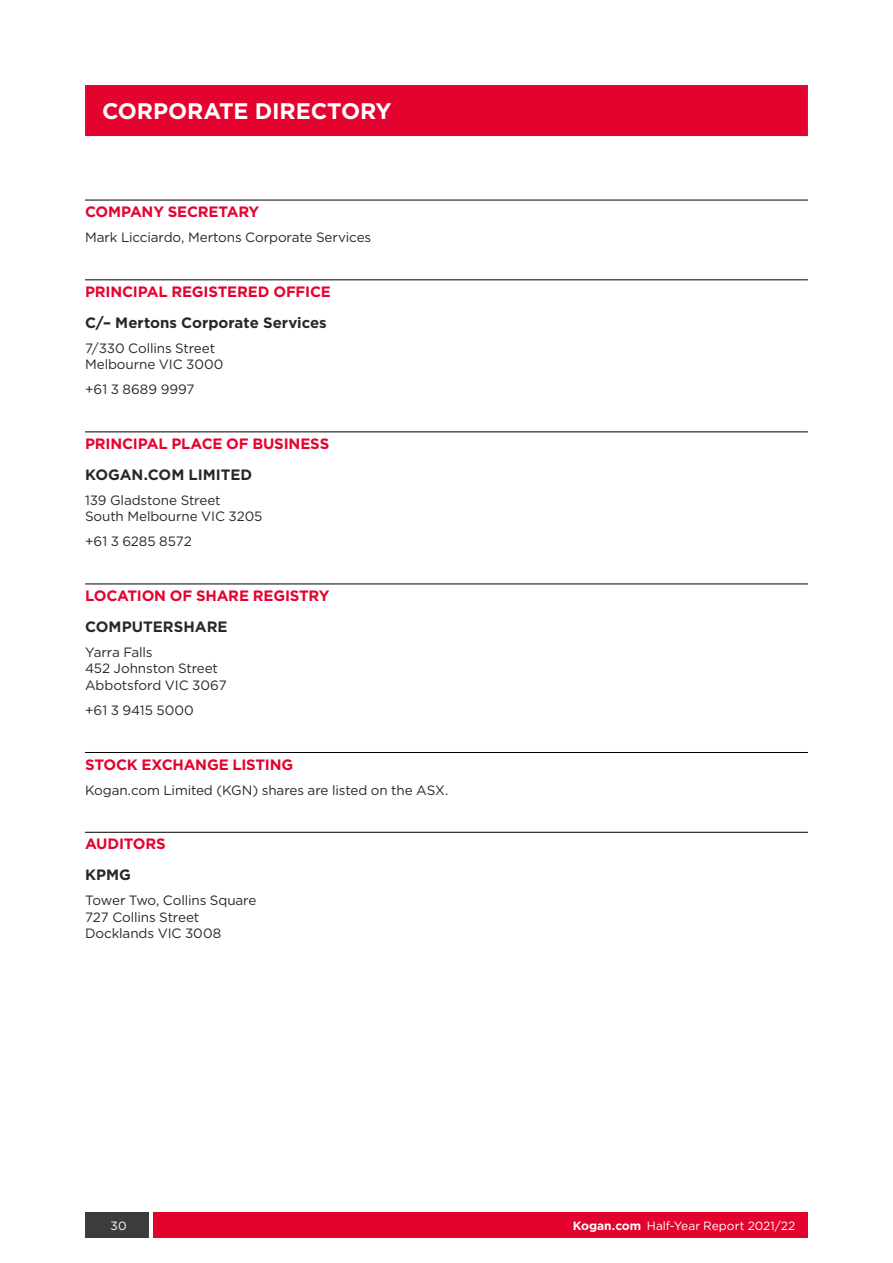
<style>
.page{position:relative;width:893px;height:1263px;background:#fff}
.page>*{position:absolute;margin:0;border:0;box-sizing:border-box;transform-origin:0 0}
.t1{font:700 22.5px "Gotham";letter-spacing:-.005em;color:#fff}
.t2{font:700 15px "Gotham";letter-spacing:-.015em;color:#e4032e}
.t3{font:700 15px "Gotham";color:#282827}
.t4{font:13.5px/16.5px "Gotham";letter-spacing:-.01em;color:#282827}
.t5{font:12px "Gotham";color:#fff}
.s1{font-weight:700}
</style>
<div class="page">
<div style="left:153px;top:1212px;width:655px;height:25px;background:#e4032e"></div>
<div style="left:85px;top:1212px;width:64px;height:25px;background:#3c3c3b"></div>
<div style="left:85px;top:85px;width:723px;height:51px;background:#e4032e"></div>
<hr style="left:85px;top:200px;width:723px;height:1px;background:#000">
<hr style="left:85px;top:280px;width:723px;height:1px;background:#000">
<hr style="left:85px;top:432px;width:723px;height:1px;background:#000">
<hr style="left:85px;top:584px;width:723px;height:1px;background:#000">
<hr style="left:85px;top:752px;width:723px;height:1px;background:#000">
<hr style="left:85px;top:832px;width:723px;height:1px;background:#000">
<h1 class="t1" style="left:102px;top:96px;width:33px">CORPORATE</h1>
<h1 class="t1" style="left:255px;top:96px;width:90px">DIRECTOR</h1>
<h1 class="t1" style="left:376px;top:96px;width:18px">Y</h1>
<p class="t2" style="left:85px;top:202px;width:124px">COMPANY SECRETAR</p>
<p class="t2" style="left:249px;top:202px;width:12px">Y</p>
<p class="t4" style="left:85px;top:229px;width:288px">Mark Licciardo, Mertons Corporate Services</p>
<p class="t2" style="left:85px;top:282px;width:64px">PRINCIPAL</p>
<p class="t2" style="left:171px;top:282px;width:58px">REGISTERE</p>
<p class="t2" style="left:258px;top:282px;width:27px">D OFF</p>
<p class="t2" style="left:305px;top:282px;width:25px">ICE</p>
<p class="t3" style="left:85px;top:312px;width:243px">C/– Mertons Corporate Services</p>
<p class="t4" style="left:85px;top:339px;width:140px">7/330 Collins Street<br>Melbourne VIC 3000</p>
<p class="t4" style="left:85px;top:381px;width:111px">+61 3 8689 9997</p>
<p class="t2" style="left:85px;top:434px;width:64px">PRINCIPAL</p>
<p class="t2" style="left:171px;top:434px;width:11px">PLA</p>
<p class="t2" style="left:202px;top:434px;width:129px">CE OF BUSINESS</p>
<p class="t3" style="left:85px;top:465px;width:169px">KOGAN.COM LIMITE D</p>
<p class="t4" style="left:85px;top:491px;width:179px">139 Gladstone Street<br>South Melbourne VIC 3205</p>
<p class="t4" style="left:85px;top:533px;width:108px">+61 3 6285 8572</p>
<p class="t2" style="left:85px;top:586px;width:144px">LOCATION OF SHARE</p>
<p class="t2" style="left:253px;top:586px;width:78px">REGISTRY</p>
<p class="t3" style="left:85px;top:617px;width:69px">COMPUTER</p>
<p class="t3" style="left:174px;top:617px;width:33px">SHARE</p>
<p class="t4" style="left:85px;top:644px;width:143px">Yarra Falls<br>452 Johnston Street<br>Abbotsford VIC 3067</p>
<p class="t4" style="left:85px;top:702px;width:110px">+61 3 9415 5000</p>
<p class="t2" style="left:85px;top:754px;width:210px">STOCK EXCHANGE LISTING</p>
<p class="t4" style="left:85px;top:781px;width:365px">Kogan.com Limited (KGN) shares are listed on the ASX.</p>
<p class="t2" style="left:85px;top:834px;width:51px">AUDITOR</p>
<p class="t2" style="left:156px;top:834px;width:11px">S</p>
<p class="t3" style="left:85px;top:865px;width:47px">KPMG</p>
<p class="t4" style="left:85px;top:892px;width:173px">Tower Two, Collins Square<br>727 Collins Street<br>Docklands VIC 3008</p>
<p class="t5" style="left:111px;top:1217px;width:18px">30</p>
<p class="t5" style="left:573px;top:1217px;width:224px"><span class="s1">Kogan.com</span> Half-Year Report 2021/22</p>
</div>
